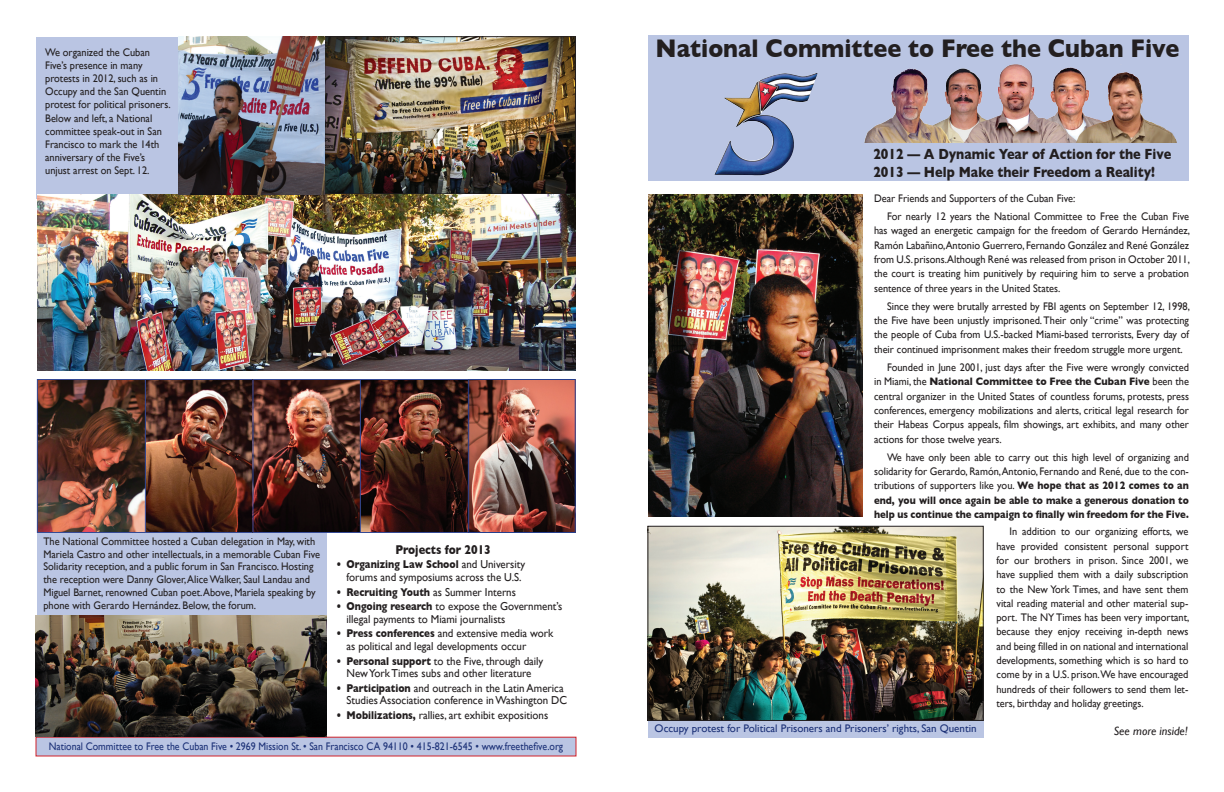
<style>
.page{position:relative;width:1224px;height:792px;background:#fff}
.page>*{position:absolute;margin:0;border:0;box-sizing:border-box;transform-origin:0 0}
.t1{font:700 26px "Gill Sans";color:#231f20;scale:.9 1}
.t2{font:700 15px "Gill Sans";color:#231f20;scale:.85 1}
.t3{font:700 13px "Gill Sans";color:#231f20;scale:.85 1}
.t4{font:italic 12px "Gill Sans";color:#231f20}
.t5{font:11.5px/12.5px "Gill Sans";color:#231f20;scale:.95 1}
.t6{font:700 11.5px "Gill Sans";color:#231f20;scale:.85 1}
.t7{font:11px/14.3px "Gill Sans";color:#231f20;text-align:justify;scale:.94 1}
.t8{font:11px "Gill Sans";color:#1c3177;scale:.9 1}
.t9{font:11px "Gill Sans";color:#1c3177}
.s1{font-weight:700}
.s2{font-weight:400}
</style>
<div class="page">
<div style="left:649px;top:35px;width:540px;height:146px;background:#bac5e3"></div>
<div style="left:36px;top:37px;width:142px;height:162px;background:#bac5e3"></div>
<div style="left:37px;top:533px;width:290px;height:86px;background:#bac5e3"></div>
<img style="left:714px;top:73px;width:103px;height:103px">
<div style="left:36px;top:737px;width:540px;height:19px;background:#bac5e3"></div>
<div style="left:36px;top:737px;width:540px;height:19px;border:1px solid #d1232a"></div>
<img style="left:864px;top:64px;width:313px;height:78px">
<img style="left:178px;top:36px;width:396px;height:158px">
<div style="left:324px;top:36px;width:252px;height:158px;border:1px solid #231f20"></div>
<img style="left:39px;top:381px;width:535px;height:150px">
<div style="left:145px;top:379px;width:109px;height:154px;border:1px solid #354a95"></div>
<div style="left:252px;top:379px;width:109px;height:154px;border:1px solid #354a95"></div>
<div style="left:37px;top:379px;width:109px;height:154px;border:1px solid #354a95"></div>
<div style="left:360px;top:379px;width:109px;height:154px;border:1px solid #354a95"></div>
<div style="left:468px;top:379px;width:108px;height:154px;border:1px solid #253f8e"></div>
<img style="left:37px;top:194px;width:539px;height:176px">
<div style="left:648px;top:721px;width:336px;height:17px;background:#bac5e3"></div>
<img style="left:649px;top:195px;width:213px;height:321px">
<img style="left:650px;top:528px;width:332px;height:191px">
<div style="left:648px;top:526px;width:336px;height:195px;border:1px solid #231f20"></div>
<img style="left:36px;top:616px;width:291px;height:121px">
<p class="t7" style="left:45px;top:45px;width:135px;line-height:13.2px;text-align:left">We organized the Cuban<br>Five’s presence in many protests in 2012, such as in<br>Occupy and the San Quentin protest for political prisoners.<br>Below and left, a National committee speak-out in San<br>Francisco to mark the 14th anniversary of the Five’s unjust arrest on Sept. 12.</p>
<p class="t7" style="left:43px;top:535px;width:296px;line-height:12.8px;text-align:left">The National Committee hosted a Cuban delegation in May, with Mariela Castro and other intellectuals, in a memorable Cuban Five Solidarity reception, and a public forum in San Francisco. Hosting the reception were Danny Glover, Alice Walker, Saul Landau and Miguel Barnet, renowned Cuban poet. Above, Mariela speaking by phone with Gerardo Hernández. Below, the forum.</p>
<p class="t3" style="left:396px;top:542px;width:114px">Projects for 2013</p>
<p class="t5" style="left:336px;top:558px;width:200px;text-align:center"><span class="s1">• Organizing Law School</span> and University forums and symposiums across the U.S.</p>
<p class="t6" style="left:336px;top:585px;width:213px">• Recruiting Youth <span class="s2">as Summer Interns</span></p>
<p class="t5" style="left:346px;top:600px;width:229px;text-indent:-10px"><span class="s1">• Ongoing research</span> to expose the Government’s illegal payments to Miami journalists</p>
<p class="t5" style="left:346px;top:627px;width:219px;text-indent:-10px"><span class="s1">• Press conferences</span> and extensive media work as political and legal developments occur</p>
<p class="t5" style="left:336px;top:654px;width:219px;text-align:center"><span class="s1">• Personal support</span> to the Five, through daily<br>New York Times subs and other literature</p>
<p class="t5" style="left:346px;top:682px;width:234px;text-indent:-10px"><span class="s1">• Participation</span> and outreach in the Latin America<br>Studies Association conference in Washington DC</p>
<p class="t5" style="left:336px;top:709px;width:224px"><span class="s1">• Mobilizations,</span> rallies, art exhibit expositions</p>
<p class="t8" style="left:49px;top:740px;width:573px">National Committee to Free the Cuban Five • 2969 Mission St. • San Francisco CA 94110 • 415-821-6545 • www.freethefive.org</p>
<p class="t1" style="left:656px;top:33px;width:584px">National Committee to Free the Cuban Five</p>
<p class="t2" style="left:873px;top:145px;width:352px">2012 — A Dynamic Year of Action for the Five</p>
<p class="t2" style="left:873px;top:163px;width:333px">2013 — Help Make their Freedom a Reality!</p>
<p class="t7" style="left:874px;top:191px;width:216px">Dear Friends and Supporters of the Cuban Five:</p>
<p class="t7" style="left:874px;top:209px;width:338px;text-indent:13px">For nearly 12 years the National Committee to Free the Cuban Five has waged an energetic campaign for the freedom of Gerardo Hernández, Ramón Labañino,Antonio Guerrero, Fernando González and René González from U.S. prisons.Although René was released from prison in October 2011, the court is treating him punitively by requiring him to serve a probation sentence of three years in the United States.</p>
<p class="t7" style="left:874px;top:299px;width:338px;text-indent:13px">Since they were brutally arrested by FBI agents on September 12, 1998, the Five have been unjustly imprisoned. Their only “crime” was protecting the people of Cuba from U.S.-backed Miami-based terrorists, Every day of their continued imprisonment makes their freedom struggle more urgent.</p>
<p class="t7" style="left:874px;top:360px;width:337px;text-indent:13px">Founded in June 2001, just days after the Five were wrongly convicted in Miami, the <span class="s1">National Committee to Free the Cuban Five</span> been the central organizer in the United States of countless forums, protests, press conferences, emergency mobilizations and alerts, critical legal research for their Habeas Corpus appeals, film showings, art exhibits, and many other actions for those twelve years.</p>
<p class="t7" style="left:874px;top:450px;width:337px;text-indent:13px">We have only been able to carry out this high level of organizing and solidarity for Gerardo, Ramón,Antonio, Fernando and René, due to the con&shy;tributions of supporters like you. <span class="s1">We hope that as 2012 comes to an end, you will once again be able to make a generous donation to help us continue the campaign to finally win freedom for the Five.</span></p>
<p class="t7" style="left:996px;top:524px;width:207px;text-indent:13px">In addition to our organizing efforts, we have provided consistent personal support for our brothers in prison. Since 2001, we have supplied them with a daily subscription to the New York Times, and have sent them vital reading material and other material sup&shy;port. The NY Times has been very important, because they enjoy receiving in-depth news and being filled in on national and international developments, something which is so hard to come by in a U.S. prison. We have encouraged hundreds of their followers to send them let&shy;ters, birthday and holiday greetings.</p>
<p class="t9" style="left:655px;top:721px;width:323px">Occupy protest for Political Prisoners and Prisoners’ rights, San Quentin</p>
<p class="t4" style="left:1114px;top:724px;width:76px">See more inside!</p>
</div>
